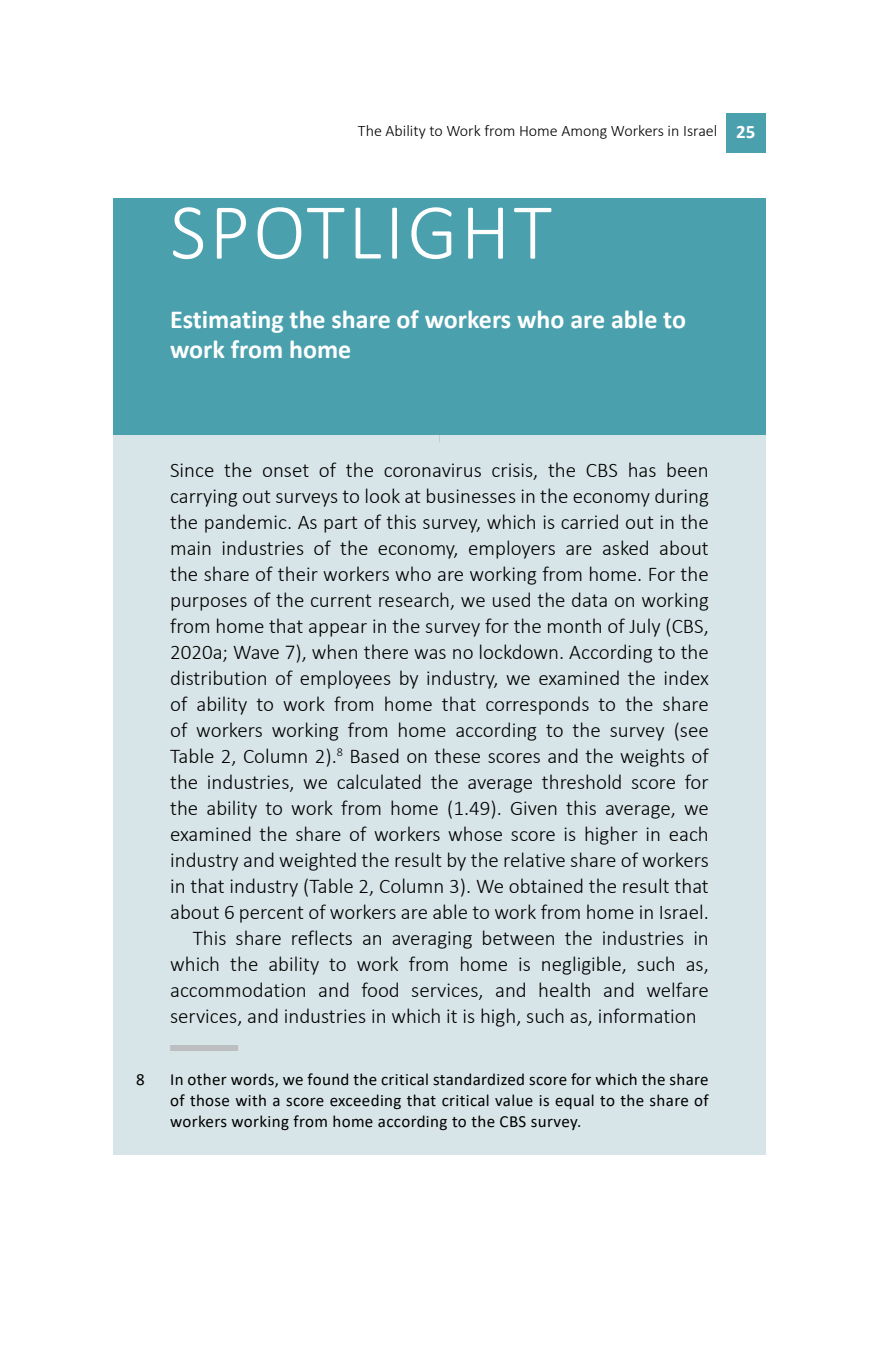
<style>
.page{position:relative;width:879px;height:1361px;background:#fff}
.page>*{position:absolute;margin:0;border:0;box-sizing:border-box;transform-origin:0 0}
.t1{font:300 80px "Calibri";letter-spacing:.04em;color:#fff}
.t2{font:700 26px/30px "Calibri";color:#fff}
.t3{font:300 21px "Calibri";color:#000}
.t4{font:17px/21px "Calibri";letter-spacing:.02em;color:#000;text-align:justify}
.t5{font:300 16px "Calibri";color:#000}
.s1{font-weight:700;font-size:19px;color:#fff}
</style>
<div class="page">
<div style="left:113px;top:435px;width:652px;height:720px;background:#d8e5e8"></div>
<div style="left:170px;top:1045px;width:68px;height:6px;background:#bcbec0"></div>
<div style="left:113px;top:198px;width:652px;height:237px;background:#4aa1ad"></div>
<div style="left:726px;top:113px;width:39px;height:40px;background:#4aa1ad"></div>
<p class="t5" style="left:358px;top:121px;width:399px">The Ability to Work from Home Among Workers in Israel <span class="s1">25</span></p>
<h1 class="t1" style="left:170px;top:182px;width:383px">SPOTLIGHT</h1>
<p class="t2" style="left:170px;top:304px;width:517px">Estimating the share of workers who are able to work from home</p>
<p class="t3" style="left:170px;top:456px;width:540px">Since the onset of the coronavirus crisis, the CBS has been</p>
<p class="t3" style="left:170px;top:482px;width:540px">carrying out surveys to look at businesses in the economy during</p>
<p class="t3" style="left:170px;top:508px;width:540px">the pandemic. As part of this survey, which is carried out in the</p>
<p class="t3" style="left:170px;top:534px;width:540px">main industries of the economy, employers are asked about</p>
<p class="t3" style="left:170px;top:560px;width:540px">the share of their workers who are working from home. For the</p>
<p class="t3" style="left:170px;top:586px;width:540px">purposes of the current research, we used the data on working</p>
<p class="t3" style="left:170px;top:612px;width:540px">from home that appear in the survey for the month of July (CBS,</p>
<p class="t3" style="left:170px;top:638px;width:540px">2020a; Wave 7), when there was no lockdown. According to the</p>
<p class="t3" style="left:170px;top:664px;width:540px">distribution of employees by industry, we examined the index</p>
<p class="t3" style="left:170px;top:690px;width:540px">of ability to work from home that corresponds to the share</p>
<p class="t3" style="left:170px;top:716px;width:540px">of workers working from home according to the survey (see</p>
<p class="t3" style="left:170px;top:742px;width:540px">Table 2, Column 2).<sup>8</sup> Based on these scores and the weights of</p>
<p class="t3" style="left:170px;top:768px;width:540px">the industries, we calculated the average threshold score for</p>
<p class="t3" style="left:170px;top:794px;width:540px">the ability to work from home (1.49). Given this average, we</p>
<p class="t3" style="left:170px;top:820px;width:540px">examined the share of workers whose score is higher in each</p>
<p class="t3" style="left:170px;top:846px;width:540px">industry and weighted the result by the relative share of workers</p>
<p class="t3" style="left:170px;top:872px;width:540px">in that industry (Table 2, Column 3). We obtained the result that</p>
<p class="t3" style="left:170px;top:898px;width:540px">about 6 percent of workers are able to work from home in Israel.</p>
<p class="t3" style="left:193px;top:924px;width:517px">This share reflects an averaging between the industries in</p>
<p class="t3" style="left:170px;top:950px;width:540px">which the ability to work from home is negligible, such as,</p>
<p class="t3" style="left:170px;top:976px;width:540px">accommodation and food services, and health and welfare</p>
<p class="t3" style="left:170px;top:1002px;width:528px">services, and industries in which it is high, such as, information</p>
<p class="t4" style="left:136px;top:1068px;width:10px">8</p>
<p class="t4" style="left:170px;top:1068px;width:540px">In other words, we found the critical standardized score for which the share of those with a score exceeding that critical value is equal to the share of workers working from home according to the CBS survey.</p>
</div>
